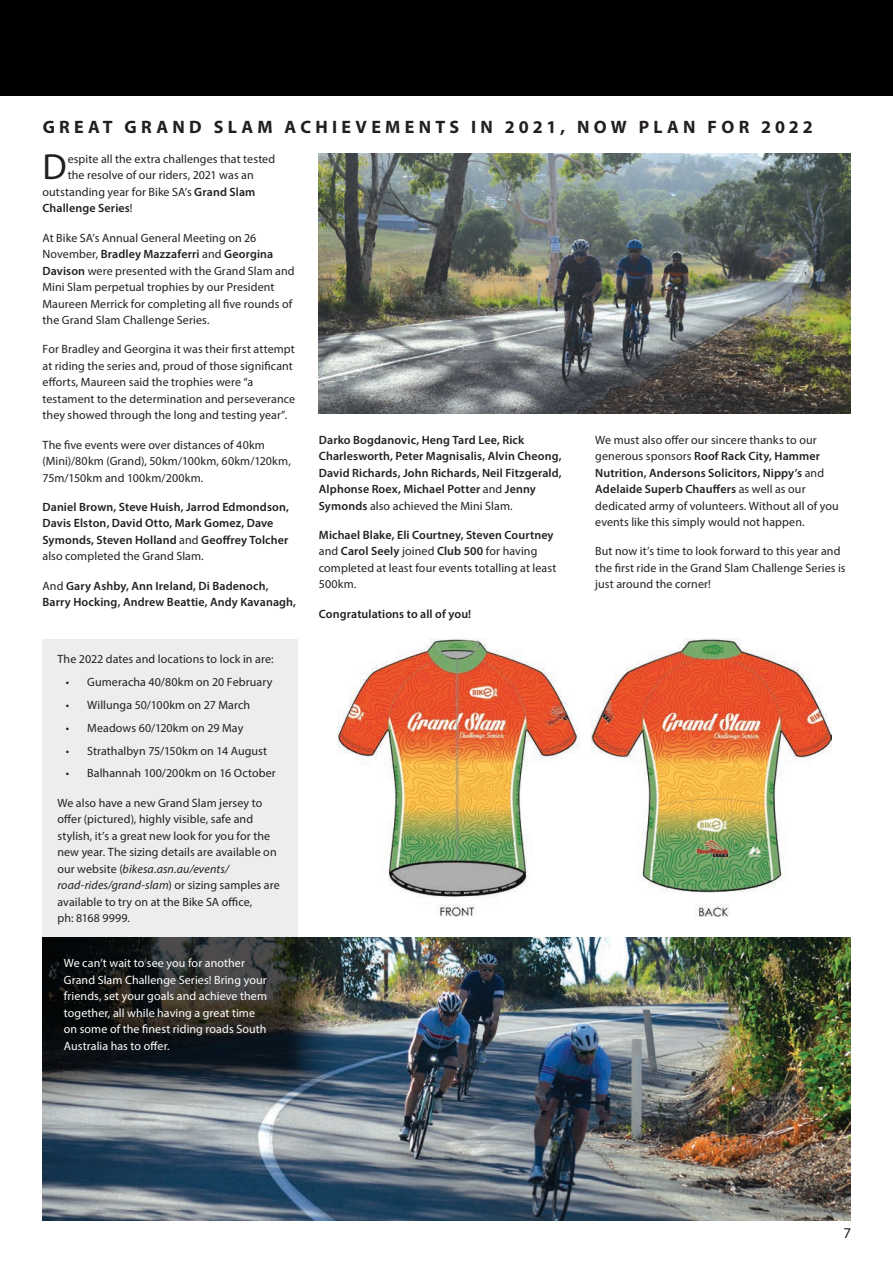
<style>
.page{position:relative;width:893px;height:1263px;background:#fff}
.page>*{position:absolute;margin:0;border:0;box-sizing:border-box;transform-origin:0 0}
.t1{font:36.45px "Myriad Pro";color:#231f20}
.t2{font:700 18px "Myriad Pro";letter-spacing:.24em;color:#231f20}
.t3{font:15px "Myriad Pro";color:#231f20}
.t4{font:12px/16.5px "Myriad Pro";letter-spacing:.005em;color:#231f20}
.t5{font:600 12px/16.5px "Myriad Pro";letter-spacing:.01em;color:#231f20}
.t6{font:12px/16.5px "Myriad Pro";letter-spacing:.01em;color:#fff}
.s1{font-weight:600}
.s2{font-weight:400}
.s3{font-style:italic}
</style>
<div class="page">
<div style="left:0;top:0;width:893px;height:96px;background:#000001"></div>
<img style="left:43px;top:937px;width:807px;height:283px">
<img style="left:319px;top:154px;width:531px;height:259px">
<img style="left:338px;top:639px;width:493px;height:277px">
<div style="left:43px;top:639px;width:255px;height:298px;background:#ededec"></div>
<img style="left:43px;top:937px;width:336px;height:180px">
<h2 class="t2" style="left:43px;top:115px;width:772px">GREAT GRAND SLAM ACHIEVEMENTS IN 2021, NOW PLAN FOR 2022</h2>
<h1 class="t1" style="left:43px;top:145px;width:26px">D</h1>
<p class="t4" style="left:68px;top:150px;width:209px">espite all the extra challenges that tested</p>
<p class="t4" style="left:68px;top:167px;width:188px">the resolve of our riders, 2021 was an</p>
<p class="t4" style="left:43px;top:183px;width:214px">outstanding year for Bike SA’s <span class="s1">Grand Slam</span></p>
<p class="t5" style="left:43px;top:200px;width:92px">Challenge Series<span class="s2">!</span></p>
<p class="t4" style="left:43px;top:229px;width:254px">At Bike SA’s Annual General Meeting on 26<br>November, <span class="s1">Bradley Mazzaferri</span> and <span class="s1">Georgina Davison</span> were presented with the Grand Slam and Mini Slam perpetual trophies by our President Maureen Merrick for completing all five rounds of the Grand Slam Challenge Series.</p>
<p class="t4" style="left:43px;top:341px;width:254px">For Bradley and Georgina it was their first attempt at riding the series and, proud of those significant efforts, Maureen said the trophies were “a testament to the determination and perseverance they showed through the long and testing year”.</p>
<p class="t4" style="left:43px;top:436px;width:250px">The five events were over distances of 40km (Mini)/80km (Grand), 50km/100km, 60km/120km,<br>75m/150km and 100km/200km.</p>
<p class="t5" style="left:43px;top:498px;width:248px">Daniel Brown, Steve Huish, Jarrod Edmondson, Davis Elston, David Otto, Mark Gomez, Dave Symonds, Steven Holland <span class="s2">and</span> Geoffrey Tolcher <span class="s2">also completed the Grand Slam.</span></p>
<p class="t5" style="left:43px;top:577px;width:255px"><span class="s2">And</span> Gary Ashby, Ann Ireland, Di Badenoch,<br>Barry Hocking, Andrew Beattie, Andy Kavanagh,</p>
<p class="t4" style="left:57px;top:650px;width:218px">The 2022 dates and locations to lock in are:</p>
<p class="t4" style="left:66px;top:673px;width:208px">• Gumeracha 40/80km on 20 February</p>
<p class="t4" style="left:66px;top:696px;width:186px">• Willunga 50/100km on 27 March</p>
<p class="t4" style="left:66px;top:719px;width:179px">• Meadows 60/120km on 29 May</p>
<p class="t4" style="left:66px;top:742px;width:203px">• Strathalbyn 75/150km on 14 August</p>
<p class="t4" style="left:66px;top:765px;width:211px">• Balhannah 100/200km on 16 October</p>
<p class="t4" style="left:57px;top:794px;width:224px">We also have a new Grand Slam jersey to offer (pictured), highly visible, safe and stylish, it’s a great new look for you for the new year. The sizing details are available on our website (<span class="s3">bikesa.asn.au/events/ road-rides/grand-slam</span>) or sizing samples are available to try on at the Bike SA office,<br>ph: 8168 9999.</p>
<p class="t6" style="left:64px;top:955px;width:205px">We can’t wait to see you for another Grand Slam Challenge Series! Bring your friends, set your goals and achieve them together, all while having a great time on some of the finest riding roads South Australia has to offer.</p>
<p class="t5" style="left:319px;top:431px;width:244px">Darko Bogdanovic, Heng Tard Lee, Rick Charlesworth, Peter Magnisalis, Alvin Cheong, David Richards, John Richards, Neil Fitzgerald, Alphonse Roex, Michael Potter <span class="s2">and</span> Jenny Symonds <span class="s2">also achieved the Mini Slam.</span></p>
<p class="t4" style="left:319px;top:526px;width:239px"><span class="s1">Michael Blake, Eli Courtney, Steven Courtney </span>and <span class="s1">Carol Seely</span> joined <span class="s1">Club 500</span> for having completed at least four events totalling at least 500km.</p>
<p class="t5" style="left:319px;top:605px;width:154px">Congratulations to all of you!</p>
<p class="t4" style="left:595px;top:431px;width:245px">We must also offer our sincere thanks to our generous sponsors <span class="s1">Roof Rack City, Hammer Nutrition, Andersons Solicitors, Nippy’s</span> and <span class="s1">Adelaide Superb Chauffers</span> as well as our dedicated army of volunteers. Without all of you events like this simply would not happen.</p>
<p class="t4" style="left:595px;top:543px;width:252px">But now it’s time to look forward to this year and the first ride in the Grand Slam Challenge Series is just around the corner!</p>
<p class="t3" style="left:843px;top:1224px;width:9px">7</p>
</div>
